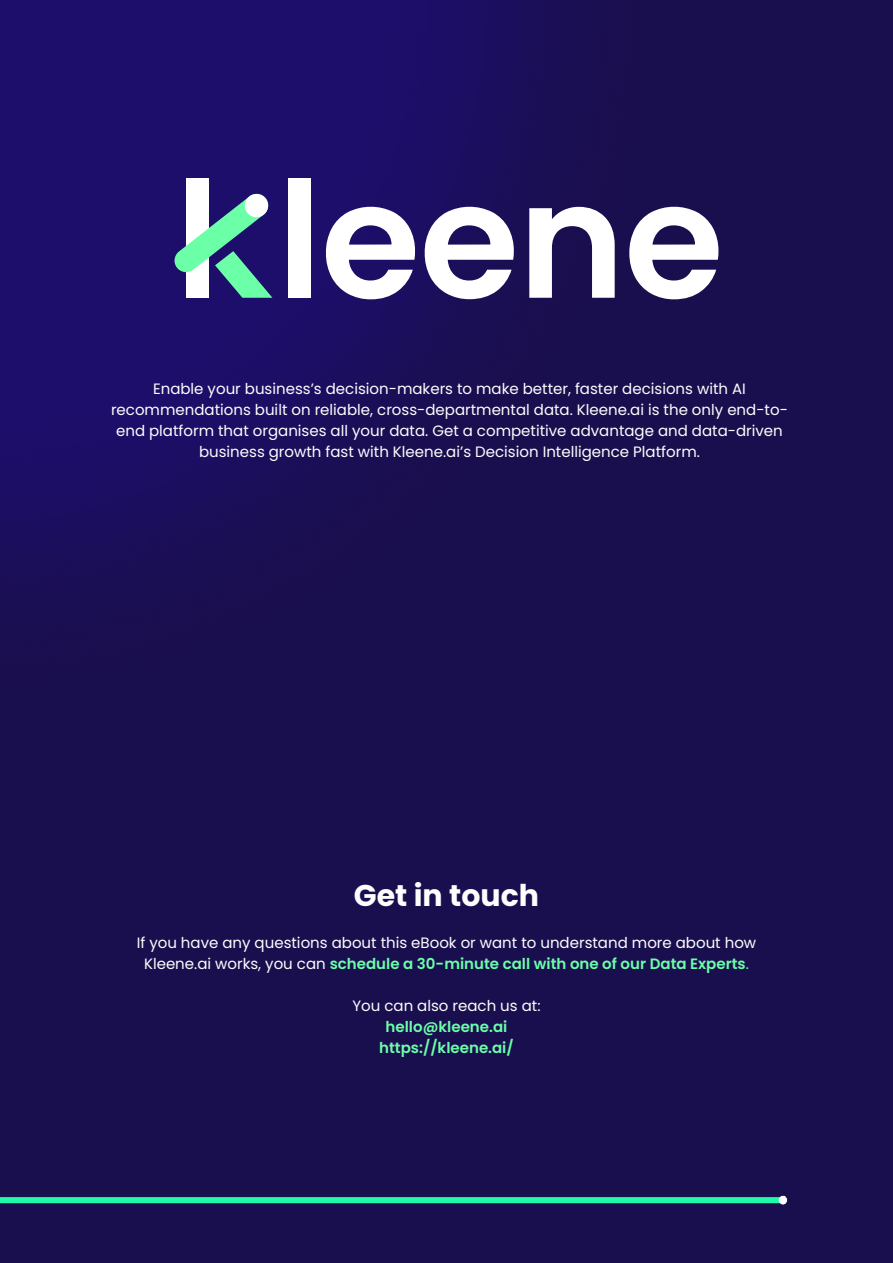
<style>
.page{position:relative;width:893px;height:1263px;background:#1a0f4e}
.page>*{position:absolute;margin:0;border:0;box-sizing:border-box;transform-origin:0 0}
.t1{font:700 30px "Poppins";color:#fdfdfd}
.t2{font:15px/21px "Poppins";color:#fdfdfd;text-align:center}
.t3{font:600 15px/21px "Poppins";color:#6bffa8;text-align:center}
.s1{font-weight:600;color:#6bffa8}
.s2{color:#6bffa8}
</style>
<div class="page">
<img style="left:0;top:0;width:680px;height:571px">
<div style="left:288px;top:178px;width:22px;height:120px;background:#fff"></div>
<div style="left:186px;top:178px;width:23px;height:120px;background:#fff"></div>
<svg style="left:326px;top:205px;width:89px;height:94px;background:#a6a0c3"></svg>
<svg style="left:425px;top:205px;width:89px;height:94px"></svg>
<svg style="left:529px;top:207px;width:86px;height:91px"></svg>
<svg style="left:629px;top:205px;width:90px;height:94px"></svg>
<svg style="left:175px;top:192px;width:97px;height:106px"></svg>
<div style="left:245px;top:194px;width:23px;height:23px;background:#fff;border-radius:50%"></div>
<img style="left:0;top:1195px;width:787px;height:10px">
<p class="t2" style="left:111px;top:378px;width:678px">Enable your business’s decision-makers to make better, faster decisions with AI recommendations built on reliable, cross-departmental data. Kleene.ai is the only end-to&shy;end platform that organises all your data. Get a competitive advantage and data-driven business growth fast with Kleene.ai’s Decision Intelligence Platform.</p>
<h1 class="t1" style="left:354px;top:878px;width:187px">Get in touch</h1>
<p class="t2" style="left:137px;top:932px;width:621px">If you have any questions about this eBook or want to understand more about how<br>Kleene.ai works, you can <span class="s1">schedule a 30-minute call with one of our Data Experts</span><span class="s2">.</span></p>
<p class="t2" style="left:352px;top:995px;width:190px">You can also reach us at:</p>
<p class="t3" style="left:379px;top:1016px;width:136px">hello@kleene.ai https://kleene.ai/</p>
</div>
